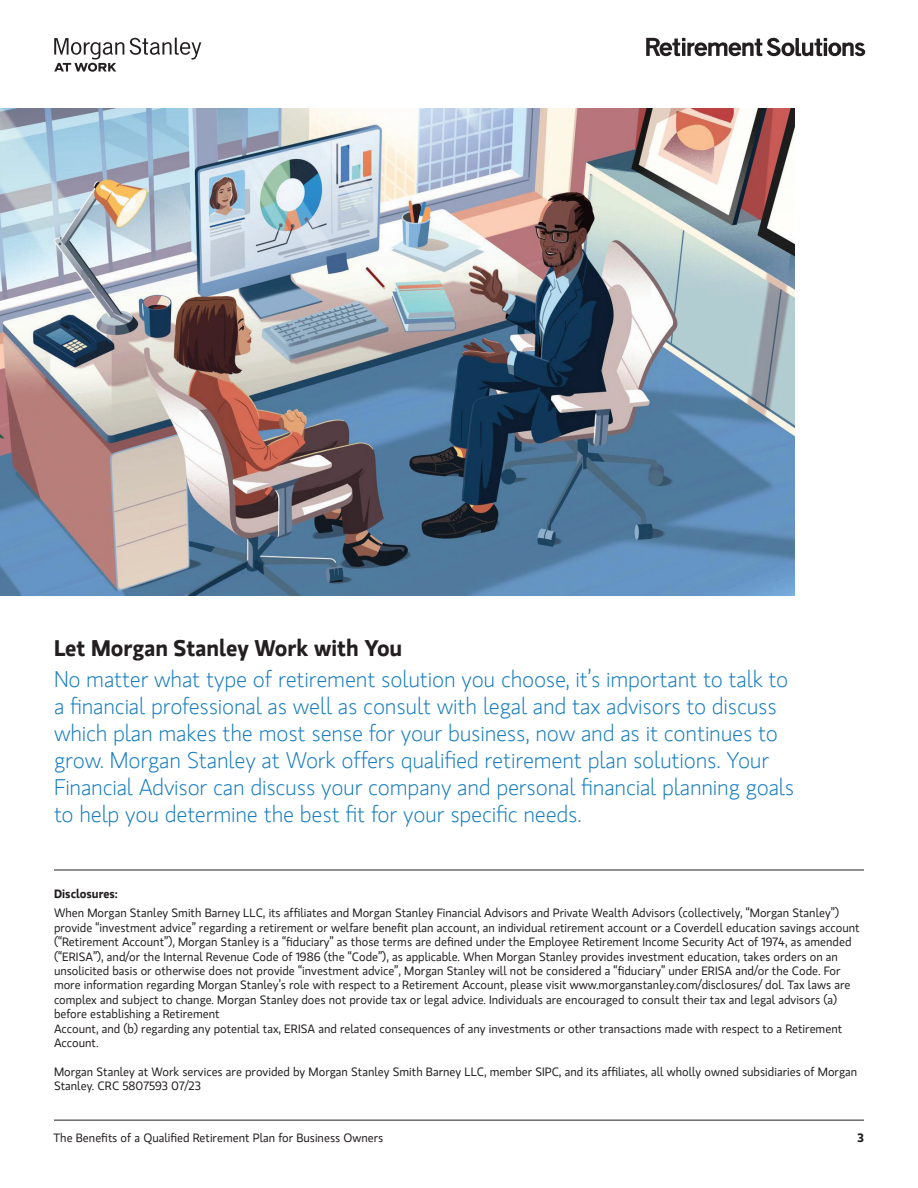
<style>
.page{position:relative;width:918px;height:1188px;background:#fff}
.page>*{position:absolute;margin:0;border:0;box-sizing:border-box;transform-origin:0 0}
.t1{font:300 22.5px/27px "MS Gloriola II Std";letter-spacing:-.01em;color:#167cbf}
.t2{font:700 22.5px "MS Gloriola II Std";color:#231f20}
.t3{font:12px/14.4px "MS Gloriola II Std";color:#231f20}
.t4{font:700 12px "MS Gloriola II Std";color:#231f20}
</style>
<div class="page">
<svg style="left:54px;top:38px;width:147px;height:34px"></svg>
<svg style="left:646px;top:38px;width:219px;height:18px"></svg>
<hr style="left:54px;top:870px;width:810px;height:1px;background:#231f20">
<hr style="left:54px;top:1120px;width:810px;height:1px;background:#231f20">
<img style="left:0;top:108px;width:794px;height:487px">
<h1 class="t2" style="left:54px;top:632px;width:350px">Let Morgan Stanley Work with You</h1>
<p class="t1" style="left:54px;top:666px;width:742px">No matter what type of retirement solution you choose, it’s important to talk to a financial professional as well as consult with legal and tax advisors to discuss which plan makes the most sense for your business, now and as it continues to grow. Morgan Stanley at Work offers qualified retirement plan solutions. Your Financial Advisor can discuss your company and personal financial planning goals to help you determine the best fit for your specific needs.</p>
<p class="t4" style="left:54px;top:885px;width:65px">Disclosures:</p>
<p class="t3" style="left:54px;top:906px;width:807px">When Morgan Stanley Smith Barney LLC, its affiliates and Morgan Stanley Financial Advisors and Private Wealth Advisors (collectively, “Morgan Stanley”) provide “investment advice” regarding a retirement or welfare benefit plan account, an individual retirement account or a Coverdell education savings account (“Retirement Account”), Morgan Stanley is a “fiduciary” as those terms are defined under the Employee Retirement Income Security Act of 1974, as amended (“ERISA”), and/or the Internal Revenue Code of 1986 (the “Code”), as applicable. When Morgan Stanley provides investment education, takes orders on an unsolicited basis or otherwise does not provide “investment advice”, Morgan Stanley will not be considered a “fiduciary” under ERISA and/or the Code. For more information regarding Morgan Stanley’s role with respect to a Retirement Account, please visit www.morganstanley.com/disclosures/ dol. Tax laws are complex and subject to change. Morgan Stanley does not provide tax or legal advice. Individuals are encouraged to consult their tax and legal advisors (a) before establishing a Retirement<br>Account, and (b) regarding any potential tax, ERISA and related consequences of any investments or other transactions made with respect to a Retirement Account.</p>
<p class="t3" style="left:54px;top:1064px;width:805px">Morgan Stanley at Work services are provided by Morgan Stanley Smith Barney LLC, member SIPC, and its affiliates, all wholly owned subsidiaries of Morgan<br>Stanley. CRC 5807593 07/23</p>
<p class="t3" style="left:54px;top:1130px;width:331px">The Benefits of a Qualified Retirement Plan for Business Owners</p>
<p class="t4" style="left:858px;top:1129px;width:8px">3</p>
</div>
